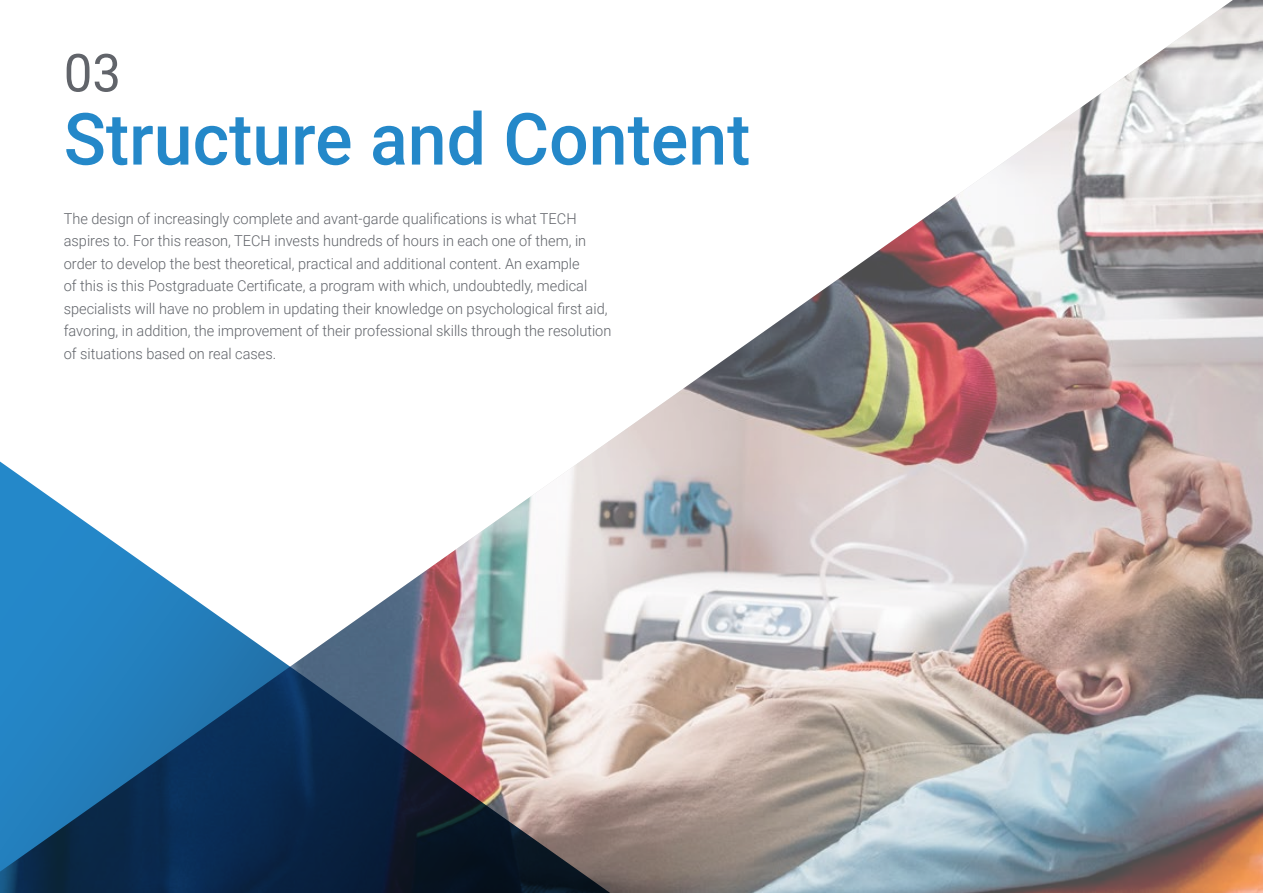
<style>
.page{position:relative;width:1263px;height:893px;background:#fff}
.page>*{position:absolute;margin:0;border:0;box-sizing:border-box;transform-origin:0 0}
.t1{font:500 72px "Roboto";color:#2488c9}
.t2{font:52.5px "Roboto";color:#61646a}
.t3{font:300 15px/22.5px "Roboto";color:#61646a}
</style>
<div class="page">
<img style="left:602px;top:0;width:661px;height:893px">
<svg style="left:0;top:446px;width:640px;height:447px"></svg>
<h2 class="t2" style="left:64px;top:36px;width:59px">03</h2>
<h1 class="t1" style="left:64px;top:89px;width:688px">Structure and Content</h1>
<p class="t3" style="left:64px;top:207px;width:549px">The design of increasingly complete and avant-garde qualifications is what TECH aspires to. For this reason, TECH invests hundreds of hours in each one of them, in order to develop the best theoretical, practical and additional content. An example<br>of this is this Postgraduate Certificate, a program with which, undoubtedly, medical specialists will have no problem in updating their knowledge on psychological first aid, favoring, in addition, the improvement of their professional skills through the resolution of situations based on real cases.</p>
</div>
